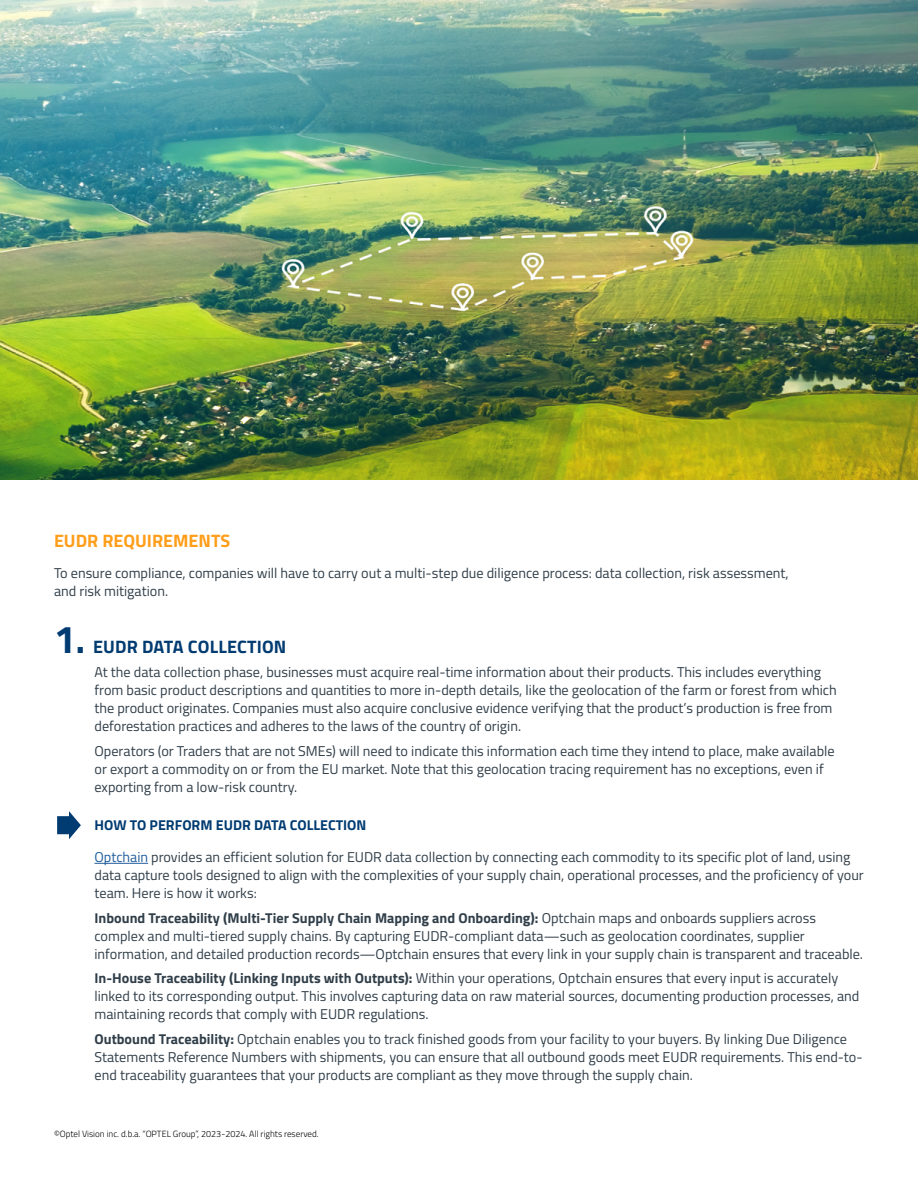
<style>
.page{position:relative;width:918px;height:1188px;background:#fff}
.page>*{position:absolute;margin:0;border:0;box-sizing:border-box;transform-origin:0 0}
.t1{font:700 18px "Titillium";letter-spacing:.01em;color:#003b71}
.t2{font:700 18px "Titillium";color:#ff9e1a}
.t3{font:14.25px/18px "Titillium";color:#303e49}
.t4{font:700 14.25px "Titillium";color:#003b71}
.t5{font:300 9px "Titillium";color:#000}
.s1{font-size:39px}
.s2{font-size:36px}
.s3{color:#215e9e}
.s4{font-weight:700}
</style>
<div class="page">
<hr style="left:94px;top:863px;width:54px;height:1px;background:#215e9e">
<svg style="left:57px;top:811px;width:24px;height:28px"></svg>
<img style="left:0;top:0;width:918px;height:479px">
<p class="t2" style="left:54px;top:527px;width:178px">EUDR REQUIREMENTS</p>
<p class="t3" style="left:54px;top:564px;width:736px">To ensure compliance, companies will have to carry out a multi-step due diligence process: data collection, risk assessment, and risk mitigation.</p>
<p class="t1" style="left:54px;top:632px;width:234px"><span class="s1">1</span><span class="s2">.</span> EUDR DATA COLLECTION</p>
<p class="t3" style="left:94px;top:663px;width:744px">At the data collection phase, businesses must acquire real-time information about their products. This includes everything from basic product descriptions and quantities to more in-depth details, like the geolocation of the farm or forest from which the product originates. Companies must also acquire conclusive evidence verifying that the product’s production is free from deforestation practices and adheres to the laws of the country of origin.</p>
<p class="t3" style="left:94px;top:741px;width:742px">Operators (or Traders that are not SMEs) will need to indicate this information each time they intend to place, make available or export a commodity on or from the EU market. Note that this geolocation tracing requirement has no exceptions, even if exporting from a low-risk country.</p>
<p class="t4" style="left:95px;top:814px;width:273px">HOW TO PERFORM EUDR DATA COLLECTION</p>
<p class="t3" style="left:95px;top:847px;width:771px"><span class="s3">Optchain</span> provides an efficient solution for EUDR data collection by connecting each commodity to its specific plot of land, using data capture tools designed to align with the complexities of your supply chain, operational processes, and the proficiency of your team. Here is how it works:</p>
<p class="t3" style="left:95px;top:908px;width:770px"><span class="s4">Inbound Traceability (Multi-Tier Supply Chain Mapping and Onboarding):</span> Optchain maps and onboards suppliers across complex and multi-tiered supply chains. By capturing EUDR-compliant data—such as geolocation coordinates, supplier information, and detailed production records—Optchain ensures that every link in your supply chain is transparent and traceable.</p>
<p class="t3" style="left:95px;top:969px;width:766px"><span class="s4">In-House Traceability (Linking Inputs with Outputs):</span> Within your operations, Optchain ensures that every input is accurately linked to its corresponding output. This involves capturing data on raw material sources, documenting production processes, and maintaining records that comply with EUDR regulations.</p>
<p class="t3" style="left:95px;top:1029px;width:770px"><span class="s4">Outbound Traceability:</span> Optchain enables you to track finished goods from your facility to your buyers. By linking Due Diligence<br>Statements Reference Numbers with shipments, you can ensure that all outbound goods meet EUDR requirements. This end-to&shy;end traceability guarantees that your products are compliant as they move through the supply chain.</p>
<p class="t5" style="left:54px;top:1128px;width:266px">©Optel Vision inc. d.b.a. “OPTEL Group”, 2023-2024. All rights reserved.</p>
</div>
